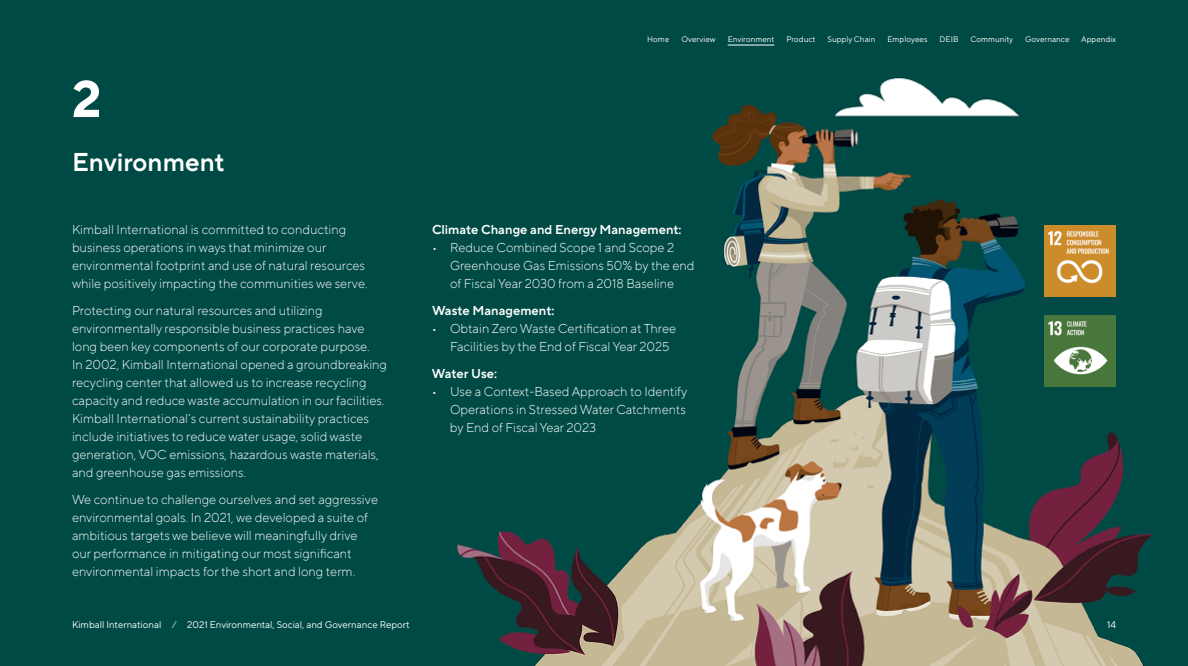
<style>
.page{position:relative;width:1188px;height:666px;background:#fff}
.page>*{position:absolute;margin:0;border:0;box-sizing:border-box;transform-origin:0 0}
.t1{font:700 51.4px "TT Norms Pro";color:#fff}
.t2{font:600 25.7px "TT Norms Pro";color:#fff}
.t3{font:300 12.8px/18px "TT Norms Pro";color:#fff}
.t4{font:600 12.8px "TT Norms Pro";color:#fff}
.t5{font:9.6px "TT Norms Pro";color:#fff}
.t6{font:8px "TT Norms Pro";letter-spacing:.005em;color:#fff}
</style>
<div class="page">
<img style="left:0;top:0;width:1188px;height:666px">
<img style="left:1044px;top:225px;width:72px;height:72px">
<img style="left:1044px;top:315px;width:72px;height:72px">
<hr style="left:728px;top:45px;width:46px;height:1px;background:#fff">
<h1 class="t1" style="left:72px;top:61px;width:31px">2</h1>
<h2 class="t2" style="left:72px;top:143px;width:154px">Environment</h2>
<p class="t3" style="left:72px;top:220px;width:297px">Kimball International is committed to conducting business operations in ways that minimize our environmental footprint and use of natural resources while positively impacting the communities we serve.</p>
<p class="t3" style="left:72px;top:301px;width:317px">Protecting our natural resources and utilizing environmentally responsible business practices have long been key components of our corporate purpose.<br>In 2002, Kimball International opened a groundbreaking recycling center that allowed us to increase recycling capacity and reduce waste accumulation in our facilities.<br>Kimball International’s current sustainability practices include initiatives to reduce water usage, solid waste generation, VOC emissions, hazardous waste materials, and greenhouse gas emissions.</p>
<p class="t3" style="left:72px;top:490px;width:308px">We continue to challenge ourselves and set aggressive environmental goals. In 2021, we developed a suite of ambitious targets we believe will meaningfully drive our performance in mitigating our most significant environmental impacts for the short and long term.</p>
<p class="t6" style="left:647px;top:33px;width:24px">Home</p>
<p class="t6" style="left:681px;top:33px;width:36px">Overview</p>
<p class="t6" style="left:728px;top:33px;width:48px">Environment</p>
<p class="t6" style="left:786px;top:33px;width:31px">Product</p>
<p class="t6" style="left:828px;top:33px;width:49px">Supply Chain</p>
<p class="t6" style="left:887px;top:33px;width:41px">Employees</p>
<p class="t6" style="left:940px;top:33px;width:20px">DEIB</p>
<p class="t6" style="left:970px;top:33px;width:44px">Community</p>
<p class="t6" style="left:1025px;top:33px;width:46px">Governance</p>
<p class="t6" style="left:1081px;top:33px;width:36px">Appendix</p>
<p class="t4" style="left:432px;top:220px;width:251px">Climate Change and Energy Management:</p>
<p class="t3" style="left:450px;top:238px;width:246px;text-indent:-18px">• Reduce Combined Scope 1 and Scope 2<br>Greenhouse Gas Emissions 50% by the end of Fiscal Year 2030 from a 2018 Baseline</p>
<p class="t4" style="left:432px;top:301px;width:124px">Waste Management:</p>
<p class="t3" style="left:450px;top:319px;width:228px;text-indent:-18px">• Obtain Zero Waste Certification at Three<br>Facilities by the End of Fiscal Year 2025</p>
<p class="t4" style="left:432px;top:364px;width:67px">Water Use:</p>
<p class="t3" style="left:450px;top:382px;width:239px;text-align:justify;text-indent:-18px">• Use a Context-Based Approach to Identify Operations in Stressed Water Catchments by End of Fiscal Year 2023</p>
<p class="t5" style="left:72px;top:617px;width:91px">Kimball International</p>
<p class="t5" style="left:173px;top:617px;width:3px">⁄</p>
<p class="t5" style="left:187px;top:617px;width:224px">2021 Environmental, Social, and Governance Report</p>
<p class="t5" style="left:1107px;top:617px;width:10px">14</p>
</div>
